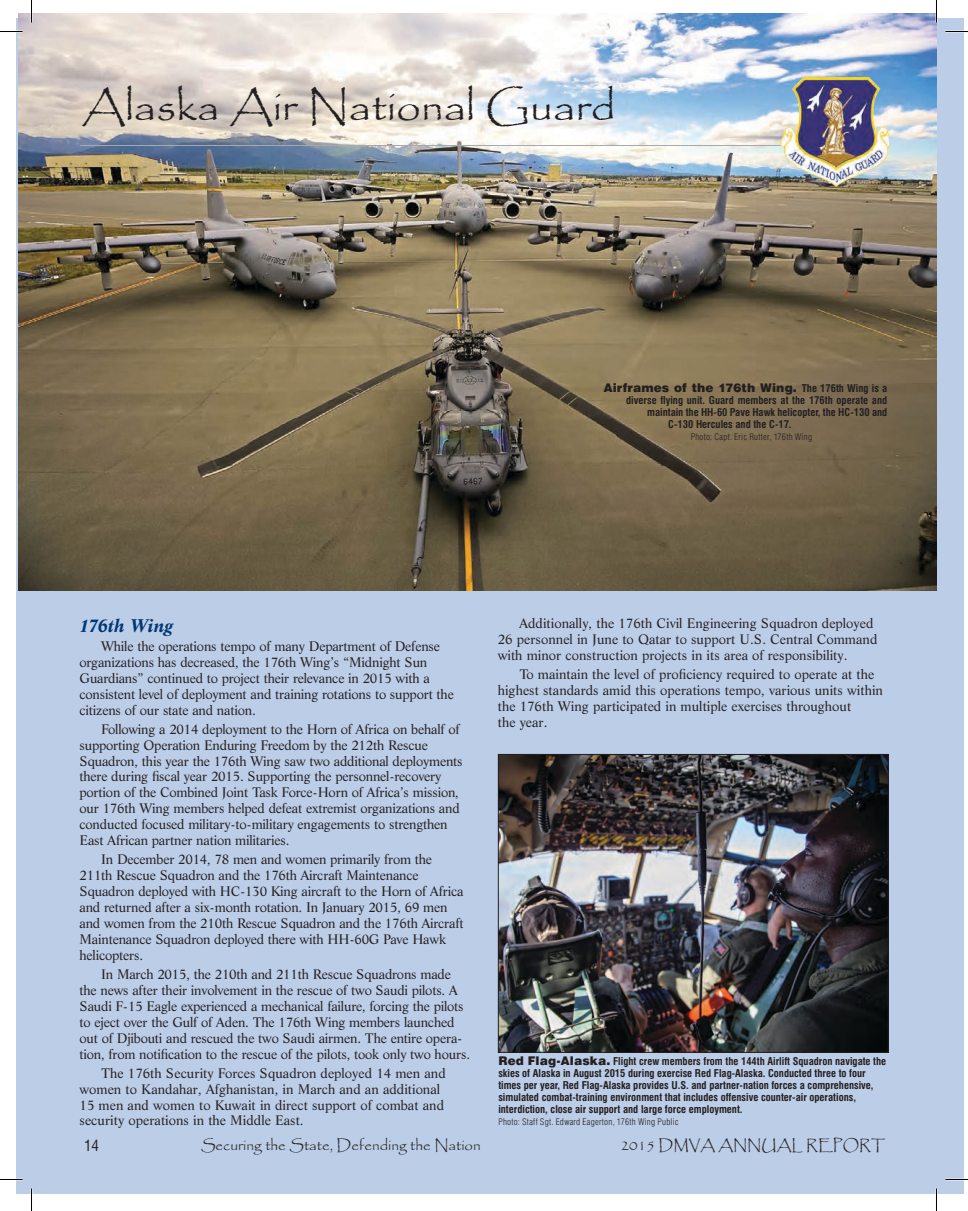
<style>
.page{position:relative;width:968px;height:1211px;background:#fff}
.page>*{position:absolute;margin:0;border:0;box-sizing:border-box;transform-origin:0 0}
.t1{font:42px "Papyrus";color:#231f20;scale:1.05 1}
.t2{font:italic 700 18px "Life BT";letter-spacing:-.02em;color:#013874}
.t3{font:15px "Papyrus";color:#231f20}
.t4{font:condensed 15px "Swiss 721 BT";color:#231f20}
.t5{font:13.5px/15.9px "Life BT";letter-spacing:-.015em;color:#231f20}
._3_Cutline{font:900 12px "Swiss 721 BT";letter-spacing:.015em;color:#231f20}
._3_Cutline-2{font:700 condensed 10.5px/12px "Swiss 721 BT";color:#231f20}
._3_Cutline-3{font:300 condensed 9px "Swiss 721 BT";letter-spacing:.03em;color:#231f20}
.s1{font-weight:700;font-stretch:condensed;font-size:10.5px}
.s2{font-weight:900;font-stretch:normal;font-size:12px}
</style>
<div class="page">
<div style="left:16px;top:19px;width:947px;height:1175px;background:#bccde7"></div>
<img style="left:18px;top:13px;width:918px;height:577px">
<hr style="left:80px;top:145px;width:721px;height:1px;background:#a8a9ad">
<img style="left:781px;top:78px;width:107px;height:108px">
<img style="left:500px;top:756px;width:386px;height:294px">
<div style="left:498px;top:754px;width:390px;height:298px;border:1px solid #231f20"></div>
<hr style="left:0;top:1178px;width:22px;height:2px;background:#fff">
<hr style="left:945px;top:1178px;width:23px;height:2px;background:#fff">
<hr style="left:935px;top:0;width:2px;height:22px;background:#fff">
<hr style="left:935px;top:1188px;width:2px;height:22px;background:#fff">
<svg style="left:0;top:31px;width:22px;height:1px"></svg>
<svg style="left:945px;top:31px;width:23px;height:1px"></svg>
<svg style="left:0;top:1179px;width:22px;height:1px"></svg>
<svg style="left:945px;top:1179px;width:23px;height:1px"></svg>
<svg style="left:31px;top:0;width:1px;height:22px"></svg>
<svg style="left:31px;top:1188px;width:1px;height:22px"></svg>
<svg style="left:936px;top:0;width:1px;height:22px"></svg>
<svg style="left:936px;top:1188px;width:1px;height:22px"></svg>
<p class="t1" style="left:82px;top:81px;width:509px">Alaska Air National Guard</p>
<p class="_3_Cutline" style="left:603px;top:381px;width:285px">Airframes of the 176th Wing. <span class="s1">The 176th Wing is a</span></p>
<p class="_3_Cutline-2" style="left:626px;top:394px;width:262px">diverse flying unit. Guard members at the 176th operate and</p>
<p class="_3_Cutline-2" style="left:647px;top:406px;width:241px">maintain the HH-60 Pave Hawk helicopter, the HC-130 and</p>
<p class="_3_Cutline-2" style="left:668px;top:418px;width:125px">C-130 Hercules and the C-17.</p>
<p class="_3_Cutline-3" style="left:690px;top:431px;width:123px">Photo: Capt. Eric Rutter, 176th Wing</p>
<p class="t2" style="left:79px;top:613px;width:96px">176th Wing</p>
<p class="t5" style="left:79px;top:637px;width:376px;text-indent:22px">While the operations tempo of many Department of Defense organizations has decreased, the 176th Wing’s “Midnight Sun Guardians” continued to project their relevance in 2015 with a consistent level of deployment and training rotations to support the citizens of our state and nation.</p>
<p class="t5" style="left:79px;top:720px;width:385px;text-indent:22px">Following a 2014 deployment to the Horn of Africa on behalf of supporting Operation Enduring Freedom by the 212th Rescue Squadron, this year the 176th Wing saw two additional deployments there during fiscal year 2015. Supporting the personnel-recovery portion of the Combined Joint Task Force-Horn of Africa’s mission, our 176th Wing members helped defeat extremist organizations and conducted focused military-to-military engagements to strengthen East African partner nation militaries.</p>
<p class="t5" style="left:79px;top:851px;width:385px;text-indent:22px">In December 2014, 78 men and women primarily from the 211th Rescue Squadron and the 176th Aircraft Maintenance Squadron deployed with HC-130 King aircraft to the Horn of Africa and returned after a six-month rotation. In January 2015, 69 men and women from the 210th Rescue Squadron and the 176th Aircraft Maintenance Squadron deployed there with HH-60G Pave Hawk helicopters.</p>
<p class="t5" style="left:79px;top:965px;width:392px;text-indent:22px">In March 2015, the 210th and 211th Rescue Squadrons made the news after their involvement in the rescue of two Saudi pilots. A Saudi F-15 Eagle experienced a mechanical failure, forcing the pilots to eject over the Gulf of Aden. The 176th Wing members launched out of Djibouti and rescued the two Saudi airmen. The entire opera&shy;tion, from notification to the rescue of the pilots, took only two hours.</p>
<p class="t5" style="left:79px;top:1064px;width:368px;text-indent:22px">The 176th Security Forces Squadron deployed 14 men and women to Kandahar, Afghanistan, in March and an additional 15 men and women to Kuwait in direct support of combat and security operations in the Middle East.</p>
<p class="t5" style="left:498px;top:615px;width:381px;text-indent:22px">Additionally, the 176th Civil Engineering Squadron deployed<br>26 personnel in June to Qatar to support U.S. Central Command with minor construction projects in its area of responsibility.</p>
<p class="t5" style="left:498px;top:666px;width:387px;text-indent:22px">To maintain the level of proficiency required to operate at the highest standards amid this operations tempo, various units within the 176th Wing participated in multiple exercises throughout<br>the year.</p>
<p class="_3_Cutline-2" style="left:498px;top:1055px;width:389px"><span class="s2">Red Flag-Alaska.</span> Flight crew members from the 144th Airlift Squadron navigate the skies of Alaska in August 2015 during exercise Red Flag-Alaska. Conducted three to four times per year, Red Flag-Alaska provides U.S. and partner-nation forces a comprehensive, simulated combat-training environment that includes offensive counter-air operations, interdiction, close air support and large force employment.</p>
<p class="_3_Cutline-3" style="left:498px;top:1116px;width:182px">Photo: Staff Sgt. Edward Eagerton, 176th Wing Public</p>
<p class="t4" style="left:84px;top:1136px;width:16px">14</p>
<p class="t3" style="left:201px;top:1135px;width:281px">Securing the State, Defending the Nation</p>
<p class="t3" style="left:620px;top:1135px;width:266px">2015 DMVA ANNUAL REPORT</p>
</div>
